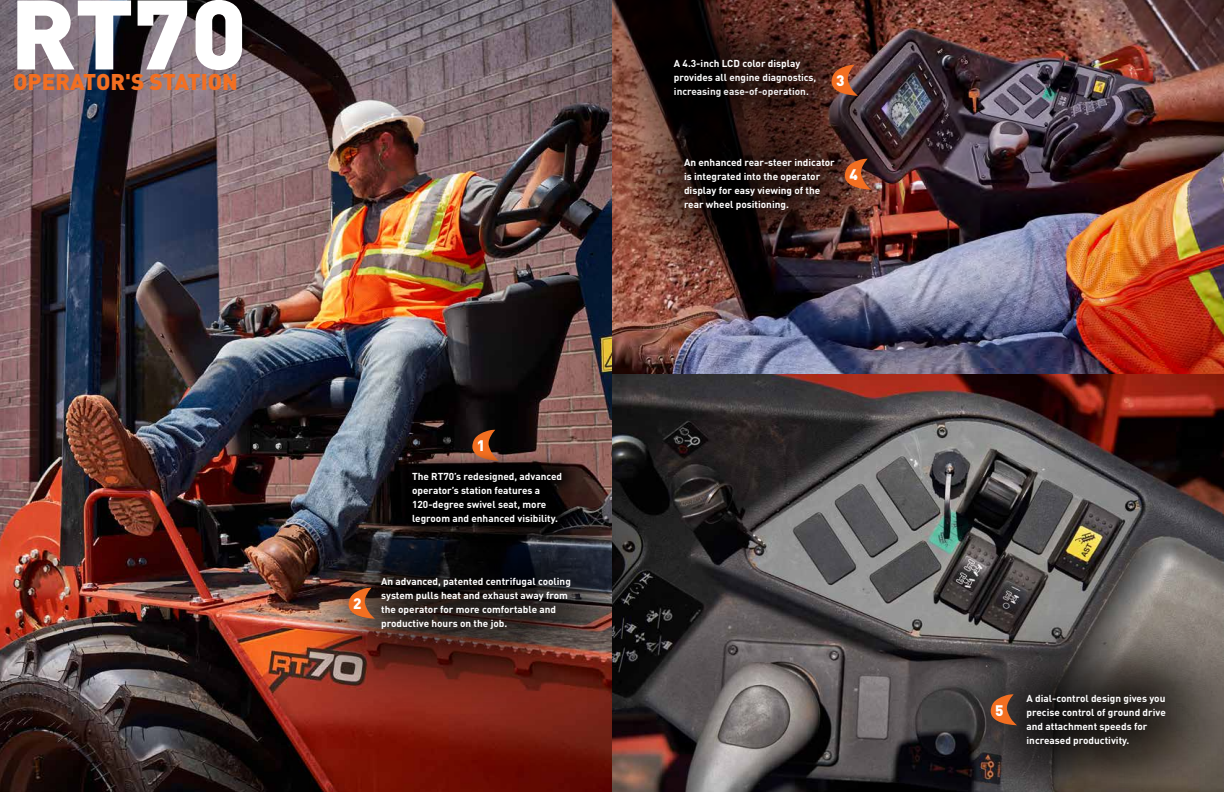
<style>
.page{position:relative;width:1224px;height:792px;background:#fff}
.page>*{position:absolute;margin:0;border:0;box-sizing:border-box;transform-origin:0 0}
.t1{font:900 97px "DIN Pro";color:#fff;scale:1.05 1}
.t2{font:900 22.5px "DIN Pro";color:#f36f21}
.t3{font:900 15.1px "DIN Pro";color:#fff}
.t4{font:700 10px/14px "DIN Pro";color:#fff}
</style>
<div class="page">
<img style="left:0;top:0;width:1224px;height:792px">
<img style="left:612px;top:0;width:612px;height:374px">
<div style="left:938px;top:606px;width:286px;height:186px;background:#000;opacity:.87"></div>
<svg style="left:991px;top:694px;width:26px;height:31px"></svg>
<div style="left:586px;top:0;width:316px;height:185px;background:#000;opacity:.87"></div>
<div style="left:292px;top:489px;width:365px;height:229px;background:#000;opacity:.87"></div>
<svg style="left:349px;top:588px;width:26px;height:31px"></svg>
<div style="left:596px;top:70px;width:325px;height:229px;background:#000;opacity:.87"></div>
<svg style="left:845px;top:159px;width:26px;height:31px"></svg>
<svg style="left:832px;top:65px;width:26px;height:31px"></svg>
<svg style="left:472px;top:430px;width:27px;height:22px"></svg>
<svg style="left:392px;top:452px;width:190px;height:93px;background:#160f0f"></svg>
<h1 class="t1" style="left:10px;top:-49px;width:227px">RT70</h1>
<h2 class="t2" style="left:13px;top:62px;width:226px">OPERATOR'S STATION</h2>
<h3 class="t3" style="left:477px;top:433px;width:10px">1</h3>
<p class="t4" style="left:412px;top:468px;width:152px">The RT70’s redesigned, advanced operator’s station features a<br>120-degree swivel seat, more legroom and enhanced visibility.</p>
<h3 class="t3" style="left:353px;top:591px;width:10px">2</h3>
<p class="t4" style="left:381px;top:574px;width:191px">An advanced, patented centrifugal cooling system pulls heat and exhaust away from the operator for more comfortable and productive hours on the job.</p>
<p class="t4" style="left:674px;top:55px;width:144px">A 4.3-inch LCD color display provides all engine diagnostics, increasing ease-of-operation.</p>
<h3 class="t3" style="left:836px;top:68px;width:10px">3</h3>
<p class="t4" style="left:684px;top:155px;width:152px">An enhanced rear-steer indicator is integrated into the operator display for easy viewing of the rear wheel positioning.</p>
<h3 class="t3" style="left:849px;top:162px;width:10px">4</h3>
<h3 class="t3" style="left:995px;top:697px;width:10px">5</h3>
<p class="t4" style="left:1027px;top:690px;width:141px">A dial-control design gives you precise control of ground drive and attachment speeds for increased productivity.</p>
</div>
